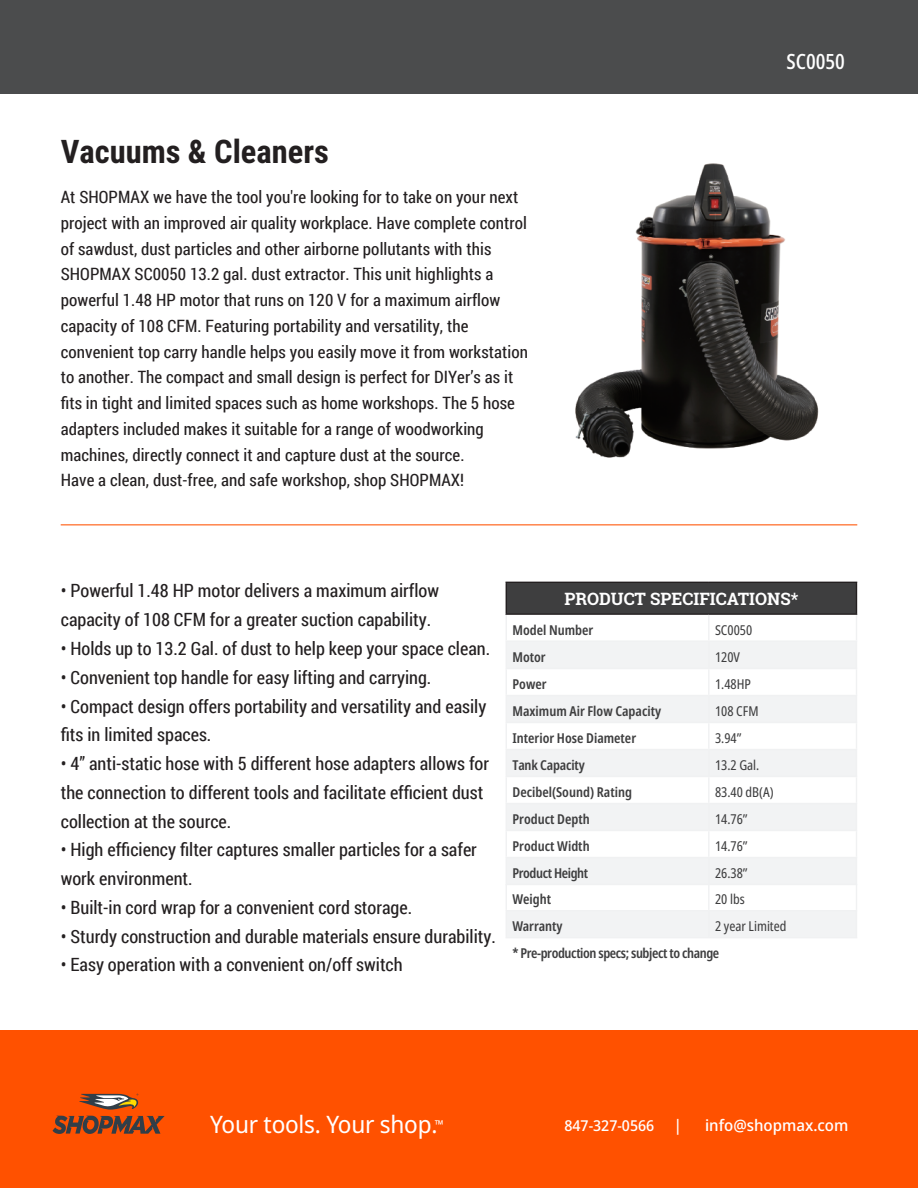
<style>
.page{position:relative;width:918px;height:1188px;background:#fff}
.page>*{position:absolute;margin:0;border:0;box-sizing:border-box;transform-origin:0 0}
.t1{font:700 32.55px "Roboto Condensed";color:#231f20}
.t2{font:24px "Noto Sans Display";letter-spacing:-.01em;color:#fff}
.t3{font:500 condensed 21px "Noto Sans Display";color:#fff}
.t4{font:18.3px/28.8px "Roboto Condensed";color:#231f20}
.t5{font:700 17.1px "Roboto Slab";color:#fff}
.t6{font:16.95px/25.8px "Roboto Condensed";letter-spacing:.005em;color:#231f20}
.t7{font:500 15.9px "Noto Sans Display";color:#fff}
.t8{font:500 15px "Noto Sans Display";color:#fff}
.t9{font:600 condensed 13.65px "Noto Sans Display";color:#3e3e3f}
.t10{font:condensed 13.65px "Noto Sans Display";color:#3e3e3f}
.t11{font:600 condensed 13.65px/26.1px "Noto Sans Display";letter-spacing:-.03em;color:#3e3e3f}
.s1{font-size:15.9px}
</style>
<div class="page">
<div style="left:0;top:1030px;width:918px;height:158px;background:#ff5100"></div>
<div style="left:506px;top:582px;width:351px;height:32px;background:#3e3e3f"></div>
<div style="left:709px;top:857px;width:148px;height:27px;background:#f2f3f4"></div>
<div style="left:506px;top:857px;width:203px;height:27px;background:#f2f3f4"></div>
<div style="left:709px;top:804px;width:148px;height:26px;background:#f2f3f4"></div>
<div style="left:506px;top:804px;width:203px;height:26px;background:#f2f3f4"></div>
<div style="left:709px;top:750px;width:148px;height:27px;background:#f2f3f4"></div>
<div style="left:506px;top:750px;width:203px;height:27px;background:#f2f3f4"></div>
<div style="left:709px;top:696px;width:148px;height:27px;background:#f2f3f4"></div>
<div style="left:506px;top:696px;width:203px;height:27px;background:#f2f3f4"></div>
<div style="left:709px;top:641px;width:148px;height:28px;background:#f2f3f4"></div>
<div style="left:506px;top:641px;width:203px;height:28px;background:#f2f3f4"></div>
<hr style="left:708px;top:669px;width:2px;height:26px;background:#f0f1f2">
<hr style="left:505px;top:695px;width:204px;height:1px;background:#f0f1f2">
<hr style="left:709px;top:695px;width:148px;height:1px;background:#f0f1f2">
<hr style="left:505px;top:722px;width:204px;height:1px;background:#f0f1f2">
<hr style="left:505px;top:749px;width:204px;height:1px;background:#f0f1f2">
<hr style="left:709px;top:749px;width:148px;height:1px;background:#f0f1f2">
<hr style="left:505px;top:776px;width:204px;height:1px;background:#f0f1f2">
<hr style="left:708px;top:777px;width:2px;height:26px;background:#f0f1f2">
<hr style="left:505px;top:803px;width:204px;height:1px;background:#f0f1f2">
<hr style="left:709px;top:803px;width:148px;height:1px;background:#f0f1f2">
<hr style="left:505px;top:830px;width:204px;height:1px;background:#f0f1f2">
<hr style="left:709px;top:830px;width:148px;height:1px;background:#f0f1f2">
<hr style="left:708px;top:831px;width:2px;height:26px;background:#f0f1f2">
<hr style="left:505px;top:857px;width:204px;height:1px;background:#f0f1f2">
<hr style="left:505px;top:884px;width:204px;height:1px;background:#f0f1f2">
<hr style="left:709px;top:884px;width:148px;height:1px;background:#f0f1f2">
<hr style="left:505px;top:640px;width:203px;height:2px;background:#f0f1f2">
<hr style="left:505px;top:668px;width:204px;height:1px;background:#f0f1f2">
<hr style="left:708px;top:615px;width:2px;height:25px;background:#f0f1f2">
<hr style="left:708px;top:640px;width:149px;height:2px;background:#f0f1f2">
<hr style="left:708px;top:723px;width:2px;height:26px;background:#f0f1f2">
<hr style="left:505px;top:582px;width:204px;height:1px;background:#231f20">
<hr style="left:506px;top:583px;width:1px;height:30px;background:#231f20">
<hr style="left:709px;top:582px;width:148px;height:1px;background:#231f20">
<hr style="left:856px;top:583px;width:1px;height:30px;background:#231f20">
<hr style="left:505px;top:613px;width:204px;height:2px;background:#231f20">
<hr style="left:709px;top:613px;width:148px;height:2px;background:#231f20">
<div style="left:709px;top:911px;width:148px;height:27px;background:#f2f3f4"></div>
<div style="left:506px;top:911px;width:203px;height:27px;background:#f2f3f4"></div>
<hr style="left:708px;top:884px;width:2px;height:26px;background:#f0f1f2">
<hr style="left:505px;top:910px;width:204px;height:1px;background:#f0f1f2">
<svg style="left:506px;top:615px;width:1px;height:295px"></svg>
<hr style="left:709px;top:910px;width:148px;height:1px;background:#f0f1f2">
<svg style="left:856px;top:615px;width:1px;height:295px"></svg>
<hr style="left:505px;top:937px;width:204px;height:1px;background:#f0f1f2">
<svg style="left:53px;top:1116px;width:112px;height:18px"></svg>
<svg style="left:79px;top:1094px;width:60px;height:16px"></svg>
<hr style="left:61px;top:524px;width:796px;height:1px;background:#ff5100">
<div style="left:0;top:0;width:918px;height:94px;background:#4b4c4d"></div>
<img style="left:575px;top:163px;width:244px;height:295px">
<h1 class="t1" style="left:61px;top:128px;width:270px">Vacuums &amp; Cleaners</h1>
<p class="t6" style="left:61px;top:184px;width:469px">At SHOPMAX we have the tool you're looking for to take on your next project with an improved air quality workplace. Have complete control of sawdust, dust particles and other airborne pollutants with this SHOPMAX SC0050 13.2 gal. dust extractor. This unit highlights a powerful 1.48 HP motor that runs on 120 V for a maximum airflow capacity of 108 CFM. Featuring portability and versatility, the convenient top carry handle helps you easily move it from workstation to another. The compact and small design is perfect for DIYer’s as it fits in tight and limited spaces such as home workshops. The 5 hose adapters included makes it suitable for a range of woodworking machines, directly connect it and capture dust at the source.<br>Have a clean, dust-free, and safe workshop, shop SHOPMAX!</p>
<p class="t3" style="left:786px;top:47px;width:60px">SC0050</p>
<p class="t4" style="left:61px;top:576px;width:380px">• Powerful 1.48 HP motor delivers a maximum airflow capacity of 108 CFM for a greater suction capability.</p>
<p class="t4" style="left:61px;top:633px;width:431px">• Holds up to 13.2 Gal. of dust to help keep your space clean.</p>
<p class="t4" style="left:61px;top:662px;width:372px">• Convenient top handle for easy lifting and carrying.</p>
<p class="t4" style="left:61px;top:691px;width:427px">• Compact design offers portability and versatility and easily fits in limited spaces.</p>
<p class="t4" style="left:61px;top:749px;width:430px">• 4” anti-static hose with 5 different hose adapters allows for the connection to different tools and facilitate efficient dust collection at the source.</p>
<p class="t4" style="left:61px;top:835px;width:418px">• High efficiency filter captures smaller particles for a safer work environment.</p>
<p class="t4" style="left:61px;top:892px;width:353px">• Built-in cord wrap for a convenient cord storage.</p>
<p class="t4" style="left:61px;top:921px;width:437px">• Sturdy construction and durable materials ensure durability.</p>
<p class="t4" style="left:61px;top:950px;width:343px">• Easy operation with a convenient on/off switch</p>
<p class="t5" style="left:564px;top:588px;width:235px">PRODUCT SPECIFICATIONS*</p>
<p class="t9" style="left:512px;top:620px;width:82px">Model Number</p>
<p class="t10" style="left:715px;top:620px;width:39px">SC0050</p>
<p class="t9" style="left:512px;top:647px;width:35px">Motor</p>
<p class="t10" style="left:715px;top:648px;width:26px">120V</p>
<p class="t9" style="left:512px;top:675px;width:36px">Power</p>
<p class="t10" style="left:715px;top:675px;width:37px">1.48HP</p>
<p class="t9" style="left:512px;top:702px;width:150px">Maximum Air Flow Capacity</p>
<p class="t10" style="left:715px;top:702px;width:45px">108 CFM</p>
<p class="t9" style="left:512px;top:729px;width:125px">Interior Hose Diameter</p>
<p class="t10" style="left:715px;top:729px;width:28px">3.94”</p>
<p class="t9" style="left:512px;top:756px;width:74px">Tank Capacity</p>
<p class="t10" style="left:715px;top:756px;width:46px">13.2 Gal.</p>
<p class="t9" style="left:512px;top:783px;width:121px">Decibel(Sound) Rating</p>
<p class="t10" style="left:715px;top:783px;width:60px">83.40 dB(A)</p>
<p class="t9" style="left:512px;top:810px;width:79px">Product Depth</p>
<p class="t10" style="left:715px;top:810px;width:34px">14.76”</p>
<p class="t9" style="left:512px;top:837px;width:79px">Product Width</p>
<p class="t10" style="left:715px;top:837px;width:34px">14.76”</p>
<p class="t11" style="left:512px;top:861px;width:77px">Product Height</p>
<p class="t10" style="left:715px;top:864px;width:34px">26.38”</p>
<p class="t9" style="left:512px;top:890px;width:40px">Weight</p>
<p class="t10" style="left:715px;top:890px;width:31px">20 lbs</p>
<p class="t11" style="left:512px;top:914px;width:208px">Warranty<br>* Pre-production specs; subject to change</p>
<p class="t10" style="left:715px;top:917px;width:73px">2 year Limited</p>
<h2 class="t2" style="left:210px;top:1107px;width:235px">Your tools. Your shop.<sup>™</sup></h2>
<p class="t8" style="left:564px;top:1114px;width:119px">847-327-0566 <span class="s1">|</span></p>
<p class="t7" style="left:705px;top:1113px;width:145px">info@shopmax.com</p>
<h2 class="t2" style="left:201px;top:1113px;width:239px">Your tools. Your shop.<sup>™</sup></h2>
</div>
